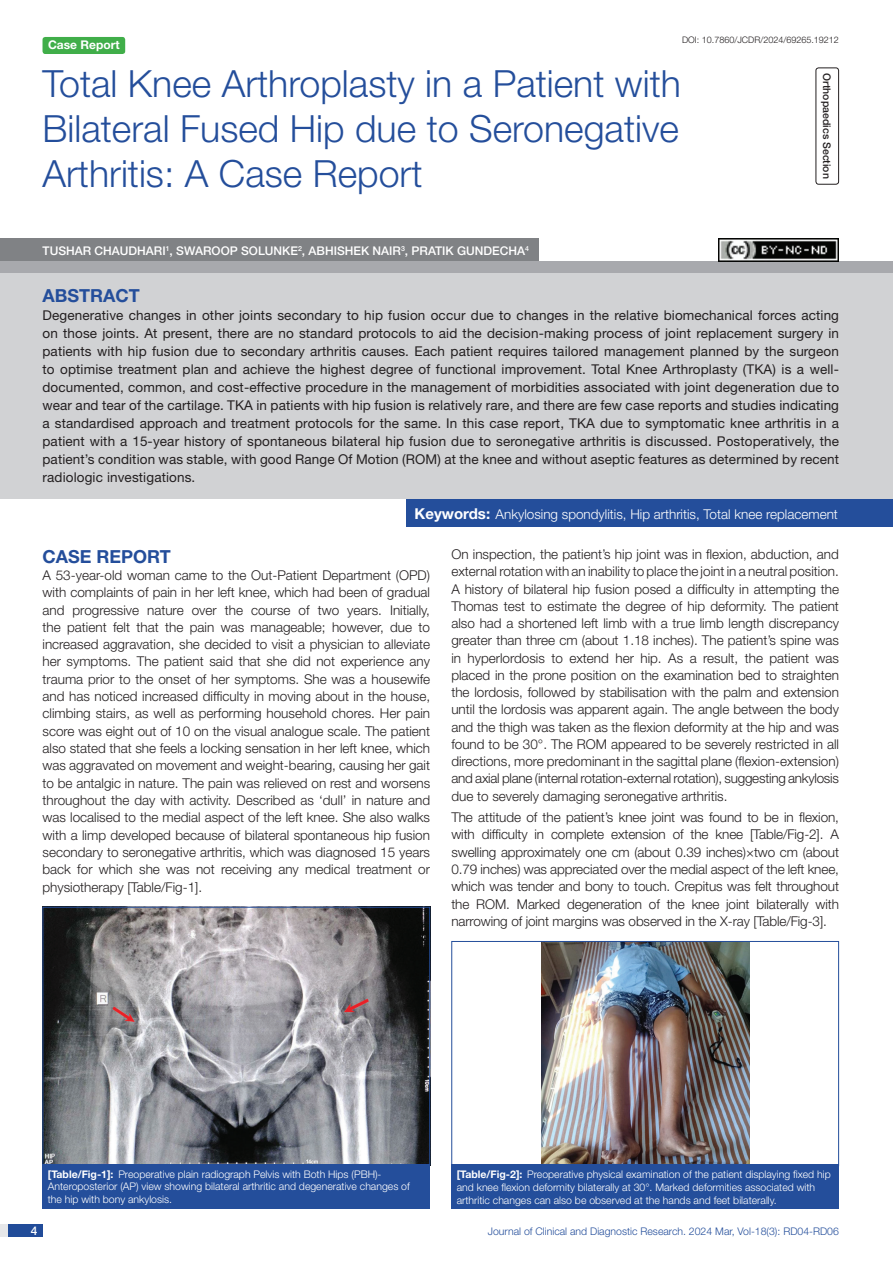
<style>
.page{position:relative;width:893px;height:1263px;background:#fff}
.page>*{position:absolute;margin:0;border:0;box-sizing:border-box;transform-origin:0 0}
.t1{font:300 37.5px/45px "Helvetica Neue";color:#244e9b;text-align:justify}
.Heading{font:700 18px "Helvetica Neue";color:#244e9b}
.Abstract_head{font:700 18px "Helvetica Neue";color:#244e9b}
.Body_text{font:300 13.5px/17.2px "Helvetica Neue";color:#231f20;text-align:justify}
.Abstract_Text{font:13.5px/18px "Helvetica Neue";letter-spacing:.01em;color:#231f20;text-align:justify}
.Key_words{font:300 13.5px "Helvetica Neue";color:#fff}
.Author{font:500 12px "Helvetica Neue";color:#fff}
.t2{font:700 12px "Helvetica Neue";color:#fff}
.TABLE_FIG{font:300 10.5px/12.6px "Helvetica Neue";color:#fff}
.t3{font:300 10.5px "Helvetica Neue";color:#244e9b}
.section{font:500 10.5px "Helvetica Neue";color:#231f20}
.DOI{font:300 9px "Helvetica Neue";color:#231f20}
.s1{font-weight:700;font-size:15px}
.s2{font-weight:700}
</style>
<div class="page">
<div style="left:0;top:1224px;width:43px;height:13px;background:#e6e7e9"></div>
<div style="left:8px;top:1224px;width:35px;height:13px;background:#214c99"></div>
<div style="left:43px;top:37px;width:82px;height:17px;background:#40ae49;border-radius:3px"></div>
<div style="left:815px;top:67px;width:24px;height:118px;border:1px solid #231f20;border-radius:3px"></div>
<div style="left:0;top:261px;width:893px;height:12px;background:#a8a9ad"></div>
<div style="left:0;top:238px;width:539px;height:23px;background:#808285"></div>
<div style="left:0;top:273px;width:893px;height:226px;background:#d1d2d4"></div>
<div style="left:406px;top:499px;width:487px;height:28px;background:#244e9b"></div>
<img style="left:45px;top:909px;width:383px;height:254px">
<div style="left:43px;top:907px;width:387px;height:258px;border:1px solid #244e9b"></div>
<div style="left:43px;top:1164px;width:387px;height:44px;background:#244e9b"></div>
<img style="left:541px;top:943px;width:208px;height:221px">
<div style="left:451px;top:941px;width:388px;height:225px;border:1px solid #244e9b"></div>
<div style="left:451px;top:1165px;width:388px;height:44px;background:#244e9b"></div>
<img style="left:719px;top:239px;width:120px;height:22px">
<p class="t2" style="left:48px;top:37px;width:73px">Case Report</p>
<p class="DOI" style="left:682px;top:35px;width:158px">DOI: 10.7860/JCDR/2024/69265.19212</p>
<p class="t1" style="left:43px;top:60px;width:640px">Total Knee Arthroplasty in a Patient with Bilateral Fused Hip due to Seronegative Arthritis: A Case Report</p>
<p class="Author" style="left:43px;top:243px;width:488px">TUSHAR CHAUDHARI<sup>1</sup>, SWAROOP SOLUNKE<sup>2</sup>, ABHISHEK NAIR<sup>3</sup>, PRATIK GUNDECHA<sup>4</sup></p>
<p class="section" style="left:833px;top:73px;width:107px;rotate:90deg">ORTHOPAEDICS SECTION</p>
<p class="Abstract_head" style="left:43px;top:284px;width:99px">ABSTRACT</p>
<p class="Abstract_Text" style="left:43px;top:306px;width:798px">Degenerative changes in other joints secondary to hip fusion occur due to changes in the relative biomechanical forces acting on those joints. At present, there are no standard protocols to aid the decision-making process of joint replacement surgery in patients with hip fusion due to secondary arthritis causes. Each patient requires tailored management planned by the surgeon to optimise treatment plan and achieve the highest degree of functional improvement. Total Knee Arthroplasty (TKA) is a well&shy;documented, common, and cost-effective procedure in the management of morbidities associated with joint degeneration due to wear and tear of the cartilage. TKA in patients with hip fusion is relatively rare, and there are few case reports and studies indicating a standardised approach and treatment protocols for the same. In this case report, TKA due to symptomatic knee arthritis in a patient with a 15-year history of spontaneous bilateral hip fusion due to seronegative arthritis is discussed. Postoperatively, the patient’s condition was stable, with good Range Of Motion (ROM) at the knee and without aseptic features as determined by recent radiologic investigations.</p>
<p class="Key_words" style="left:415px;top:505px;width:425px"><span class="s1">Keywords:</span> Ankylosing spondylitis, Hip arthritis, Total knee replacement</p>
<p class="Heading" style="left:43px;top:545px;width:130px">CASE REPORT</p>
<p class="Body_text" style="left:43px;top:566px;width:389px">A 53-year-old woman came to the Out-Patient Department (OPD) with complaints of pain in her left knee, which had been of gradual and progressive nature over the course of two years. Initially, the patient felt that the pain was manageable; however, due to increased aggravation, she decided to visit a physician to alleviate her symptoms. The patient said that she did not experience any trauma prior to the onset of her symptoms. She was a housewife and has noticed increased difficulty in moving about in the house, climbing stairs, as well as performing household chores. Her pain score was eight out of 10 on the visual analogue scale. The patient also stated that she feels a locking sensation in her left knee, which was aggravated on movement and weight-bearing, causing her gait to be antalgic in nature. The pain was relieved on rest and worsens throughout the day with activity. Described as ‘dull’ in nature and was localised to the medial aspect of the left knee. She also walks with a limp developed because of bilateral spontaneous hip fusion secondary to seronegative arthritis, which was diagnosed 15 years back for which she was not receiving any medical treatment or physiotherapy [Table/Fig-1].</p>
<p class="Body_text" style="left:451px;top:545px;width:389px">On inspection, the patient’s hip joint was in flexion, abduction, and external rotation with an inability to place the joint in a neutral position.<br>A history of bilateral hip fusion posed a difficulty in attempting the Thomas test to estimate the degree of hip deformity. The patient also had a shortened left limb with a true limb length discrepancy greater than three cm (about 1.18 inches). The patient’s spine was in hyperlordosis to extend her hip. As a result, the patient was placed in the prone position on the examination bed to straighten the lordosis, followed by stabilisation with the palm and extension until the lordosis was apparent again. The angle between the body and the thigh was taken as the flexion deformity at the hip and was found to be 30°. The ROM appeared to be severely restricted in all directions, more predominant in the sagittal plane (flexion-extension) and axial plane (internal rotation-external rotation), suggesting ankylosis due to severely damaging seronegative arthritis.</p>
<p class="Body_text" style="left:451px;top:808px;width:389px">The attitude of the patient’s knee joint was found to be in flexion, with difficulty in complete extension of the knee [Table/Fig-2]. A swelling approximately one cm (about 0.39 inches)×two cm (about 0.79 inches) was appreciated over the medial aspect of the left knee, which was tender and bony to touch. Crepitus was felt throughout the ROM. Marked degeneration of the knee joint bilaterally with narrowing of joint margins was observed in the X-ray [Table/Fig-3].</p>
<p class="TABLE_FIG" style="left:48px;top:1167px;width:363px"><span class="s2">[Table/Fig-1]:</span> Preoperative plain radiograph Pelvis with Both Hips (PBH)-<br>Anteroposterior (AP) view showing bilateral arthritic and degenerative changes of the hip with bony ankylosis.</p>
<p class="TABLE_FIG" style="left:457px;top:1168px;width:376px"><span class="s2">[Table/Fig-2]:</span> Preoperative physical examination of the patient displaying fixed hip and knee flexion deformity bilaterally at 30°. Marked deformities associated with arthritic changes can also be observed at the hands and feet bilaterally.</p>
<p class="Author" style="left:31px;top:1223px;width:8px">4</p>
<p class="t3" style="left:488px;top:1225px;width:353px">Journal of Clinical and Diagnostic Research. 2024 Mar, Vol-18(3): RD04-RD06</p>
</div>
